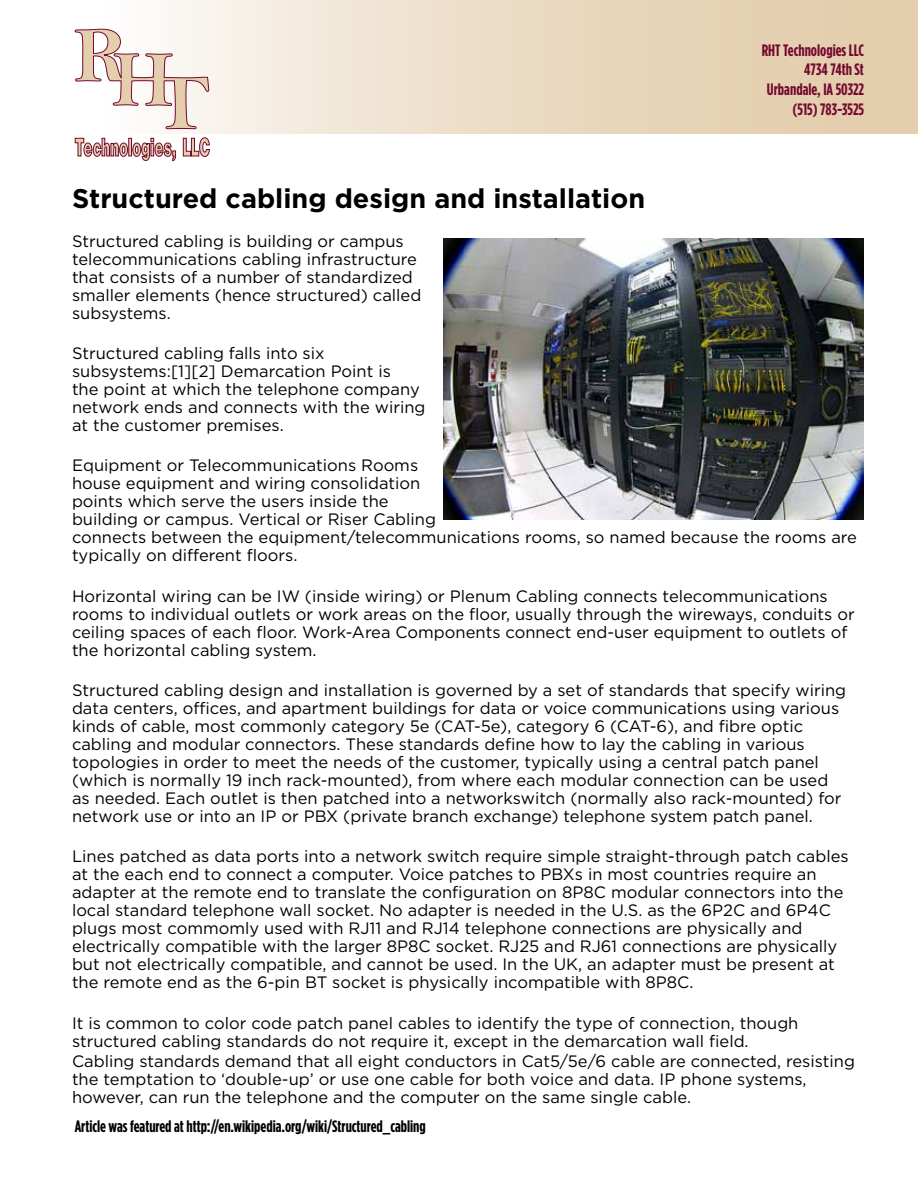
<style>
.page{position:relative;width:918px;height:1188px;background:#fff}
.page>*{position:absolute;margin:0;border:0;box-sizing:border-box;transform-origin:0 0}
.t1{font:700 27px "Gotham HTF";color:#000}
.t2{font:16.5px/18px "Gotham HTF";color:#000}
.t3{font:700 16.5px "Gotham Condensed";color:#000}
.t4{font:700 16.5px/19.8px "Gotham Condensed";color:#74092e;text-align:right}
</style>
<div class="page">
<div style="left:0;top:0;width:918px;height:133px;background:linear-gradient(to right,#fff,#dfc6a0)"></div>
<svg style="left:74px;top:29px;width:135px;height:100px"></svg>
<svg style="left:75px;top:137px;width:135px;height:24px"></svg>
<img style="left:443px;top:239px;width:421px;height:281px">
<p class="t4" style="left:762px;top:40px;width:104px">RHT Technologies LLC<br>4734 74th St<br>Urbandale, IA 50322 (515) 783-3525</p>
<h1 class="t1" style="left:72px;top:183px;width:575px">Structured cabling design and installation</h1>
<p class="t2" style="left:72px;top:231px;width:351px">Structured cabling is building or campus telecommunications cabling infrastructure that consists of a number of standardized smaller elements (hence structured) called subsystems.</p>
<p class="t2" style="left:72px;top:344px;width:355px">Structured cabling falls into six subsystems:[1][2] Demarcation Point is<br>the point at which the telephone company network ends and connects with the wiring at the customer premises.</p>
<p class="t2" style="left:72px;top:456px;width:787px">Equipment or Telecommunications Rooms<br>house equipment and wiring consolidation<br>points which serve the users inside the<br>building or campus. Vertical or Riser Cabling<br>connects between the equipment/telecommunications rooms, so named because the rooms are typically on different floors.</p>
<p class="t2" style="left:72px;top:586px;width:784px">Horizontal wiring can be IW (inside wiring) or Plenum Cabling connects telecommunications rooms to individual outlets or work areas on the floor, usually through the wireways, conduits or ceiling spaces of each floor. Work-Area Components connect end-user equipment to outlets of the horizontal cabling system.</p>
<p class="t2" style="left:72px;top:681px;width:776px">Structured cabling design and installation is governed by a set of standards that specify wiring data centers, offices, and apartment buildings for data or voice communications using various kinds of cable, most commonly category 5e (CAT-5e), category 6 (CAT-6), and fibre optic cabling and modular connectors. These standards define how to lay the cabling in various topologies in order to meet the needs of the customer, typically using a central patch panel (which is normally 19 inch rack-mounted), from where each modular connection can be used as needed. Each outlet is then patched into a networkswitch (normally also rack-mounted) for network use or into an IP or PBX (private branch exchange) telephone system patch panel.</p>
<p class="t2" style="left:72px;top:847px;width:778px">Lines patched as data ports into a network switch require simple straight-through patch cables at the each end to connect a computer. Voice patches to PBXs in most countries require an adapter at the remote end to translate the configuration on 8P8C modular connectors into the local standard telephone wall socket. No adapter is needed in the U.S. as the 6P2C and 6P4C plugs most commomly used with RJ11 and RJ14 telephone connections are physically and electrically compatible with the larger 8P8C socket. RJ25 and RJ61 connections are physically but not electrically compatible, and cannot be used. In the UK, an adapter must be present at the remote end as the 6-pin BT socket is physically incompatible with 8P8C.</p>
<p class="t2" style="left:72px;top:1013px;width:728px">It is common to color code patch panel cables to identify the type of connection, though structured cabling standards do not require it, except in the demarcation wall field.</p>
<p class="t2" style="left:72px;top:1052px;width:785px">Cabling standards demand that all eight conductors in Cat5/5e/6 cable are connected, resisting the temptation to ‘double-up’ or use one cable for both voice and data. IP phone systems, however, can run the telephone and the computer on the same single cable.</p>
<p class="t3" style="left:75px;top:1116px;width:353px">Article was featured at http://en.wikipedia.org/wiki/Structured_cabling</p>
</div>
